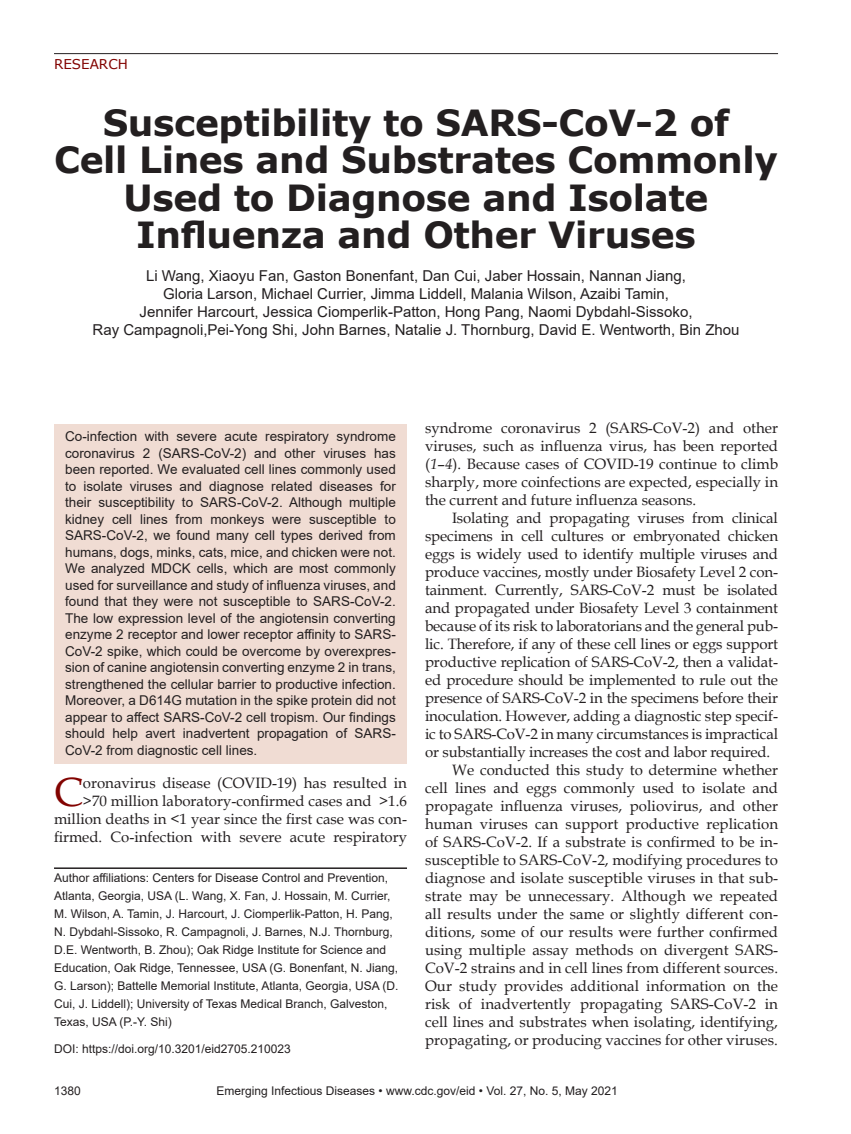
<style>
.page{position:relative;width:851px;height:1134px;background:#fff}
.page>*{position:absolute;margin:0;border:0;box-sizing:border-box;transform-origin:0 0}
.t1{font:40.8px "Book Antiqua";color:#820301}
.t2{font:700 36px/37.5px "Verdana";letter-spacing:-.01em;color:#231f20;text-align:center}
.t3{font:15px/18px "Book Antiqua";color:#231f20;text-align:right}
.t4{font:15px/18px "Arial";color:#231f20;text-align:center}
.t5{font:13.5px/16.5px "Arial";color:#231f20;text-align:justify}
.t6{font:13.5px "Verdana";color:#820301}
.t7{font:12px/18px "Arial";color:#231f20}
.s1{font-style:italic}
</style>
<div class="page">
<hr style="left:54px;top:53px;width:724px;height:1px;background:#231f20">
<div style="left:54px;top:424px;width:353px;height:340px;background:#f0dcd3"></div>
<hr style="left:54px;top:867px;width:353px;height:2px;background:#231f20">
<p class="t6" style="left:54px;top:55px;width:75px">RESEARCH</p>
<h2 class="t2" style="left:54px;top:103px;width:725px">Susceptibility to SARS-CoV-2 of<br>Cell Lines and Substrates Commonly<br>Used to Diagnose and Isolate<br>Influenza and Other Viruses</h2>
<p class="t4" style="left:92px;top:267px;width:648px">Li Wang, Xiaoyu Fan, Gaston Bonenfant, Dan Cui, Jaber Hossain, Nannan Jiang,<br>Gloria Larson, Michael Currier, Jimma Liddell, Malania Wilson, Azaibi Tamin,<br>Jennifer Harcourt, Jessica Ciomperlik-Patton, Hong Pang, Naomi Dybdahl-Sissoko,<br>Ray Campagnoli,Pei-Yong Shi, John Barnes, Natalie J. Thornburg, David E. Wentworth, Bin Zhou</p>
<p class="t5" style="left:65px;top:428px;width:332px">Co-infection with severe acute respiratory syndrome coronavirus 2 (SARS-CoV-2) and other viruses has been reported. We evaluated cell lines commonly used to isolate viruses and diagnose related diseases for their susceptibility to SARS-CoV-2. Although multiple kidney cell lines from monkeys were susceptible to SARS-CoV-2, we found many cell types derived from humans, dogs, minks, cats, mice, and chicken were not.<br>We analyzed MDCK cells, which are most commonly used for surveillance and study of influenza viruses, and found that they were not susceptible to SARS-CoV-2.<br>The low expression level of the angiotensin converting enzyme 2 receptor and lower receptor affi nity to SARS-CoV-2 spike, which could be overcome by overexpres&shy;sion of canine angiotensin converting enzyme 2 in trans, strengthened the cellular barrier to productive infection.<br>Moreover, a D614G mutation in the spike protein did not appear to affect SARS-CoV-2 cell tropism. Our findings should help avert inadvertent propagation of SARS-CoV-2 from diagnostic cell lines.</p>
<p class="t3" style="left:54px;top:774px;width:354px">oronavirus disease (COVID-19) has resulted in<br>&gt;70 million laboratory-confirmed cases and &gt;1.6 million deaths in &lt;1 year since the first case was con&shy;firmed. Co-infection with severe acute respiratory</p>
<h1 class="t1" style="left:54px;top:764px;width:30px">C</h1>
<p class="t7" style="left:54px;top:869px;width:346px">Author affi liations: Centers for Disease Control and Prevention, Atlanta, Georgia, USA (L. Wang, X. Fan, J. Hossain, M. Currier, M. Wilson, A. Tamin, J. Harcourt, J. Ciomperlik-Patton, H. Pang, N. Dybdahl-Sissoko, R. Campagnoli, J. Barnes, N.J. Thornburg, D.E. Wentworth, B. Zhou); Oak Ridge Institute for Science and Education, Oak Ridge, Tennessee, USA (G. Bonenfant, N. Jiang, G. Larson); Battelle Memorial Institute, Atlanta, Georgia, USA (D.<br>Cui, J. Liddell); University of Texas Medical Branch, Galveston, Texas, USA (P.-Y. Shi)</p>
<p class="t7" style="left:54px;top:1040px;width:238px">DOI: https://doi.org/10.3201/eid2705.210023</p>
<p class="t3" style="left:425px;top:419px;width:354px;text-align:justify">syndrome coronavirus 2 (SARS-CoV-2) and other viruses, such as influenza virus, has been reported (<span class="s1">1</span>–<span class="s1">4</span>). Because cases of COVID-19 continue to climb sharply, more coinfections are expected, especially in the current and future influenza seasons.</p>
<p class="t3" style="left:452px;top:509px;width:327px">Isolating and propagating viruses from clinical</p>
<p class="t3" style="left:425px;top:527px;width:354px">specimens in cell cultures or embryonated chicken</p>
<p class="t3" style="left:425px;top:545px;width:354px">eggs is widely used to identify multiple viruses and</p>
<p class="t3" style="left:425px;top:563px;width:354px">produce vaccines, mostly under Biosafety Level 2 con-</p>
<p class="t3" style="left:425px;top:581px;width:354px">tainment. Currently, SARS-CoV-2 must be isolated</p>
<p class="t3" style="left:425px;top:599px;width:354px">and propagated under Biosafety Level 3 containment</p>
<p class="t3" style="left:425px;top:617px;width:354px">because of its risk to laboratorians and the general pub-</p>
<p class="t3" style="left:425px;top:635px;width:354px">lic. Therefore, if any of these cell lines or eggs support</p>
<p class="t3" style="left:425px;top:653px;width:354px">productive replication of SARS-CoV-2, then a validat-</p>
<p class="t3" style="left:425px;top:671px;width:354px">ed procedure should be implemented to rule out the</p>
<p class="t3" style="left:425px;top:689px;width:354px">presence of SARS-CoV-2 in the specimens before their</p>
<p class="t3" style="left:425px;top:707px;width:354px">inoculation. However, adding a diagnostic step specif-</p>
<p class="t3" style="left:425px;top:725px;width:354px">ic to SARS-CoV-2 in many circumstances is impractical</p>
<p class="t3" style="left:425px;top:743px;width:347px">or substantially increases the cost and labor required.</p>
<p class="t3" style="left:452px;top:761px;width:327px">We conducted this study to determine whether</p>
<p class="t3" style="left:425px;top:779px;width:354px">cell lines and eggs commonly used to isolate and</p>
<p class="t3" style="left:425px;top:797px;width:354px">propagate influenza viruses, poliovirus, and other</p>
<p class="t3" style="left:425px;top:815px;width:354px">human viruses can support productive replication</p>
<p class="t3" style="left:425px;top:833px;width:354px">of SARS-CoV-2. If a substrate is confirmed to be in-</p>
<p class="t3" style="left:425px;top:851px;width:354px">susceptible to SARS-CoV-2, modifying procedures to</p>
<p class="t3" style="left:425px;top:869px;width:354px">diagnose and isolate susceptible viruses in that sub-</p>
<p class="t3" style="left:425px;top:887px;width:354px">strate may be unnecessary. Although we repeated</p>
<p class="t3" style="left:425px;top:905px;width:354px">all results under the same or slightly different con-</p>
<p class="t3" style="left:425px;top:923px;width:354px">ditions, some of our results were further confirmed</p>
<p class="t3" style="left:425px;top:941px;width:354px">using multiple assay methods on divergent SARS-</p>
<p class="t3" style="left:425px;top:959px;width:354px">CoV-2 strains and in cell lines from different sources.</p>
<p class="t3" style="left:425px;top:977px;width:354px">Our study provides additional information on the</p>
<p class="t3" style="left:425px;top:995px;width:354px">risk of inadvertently propagating SARS-CoV-2 in</p>
<p class="t3" style="left:425px;top:1013px;width:354px">cell lines and substrates when isolating, identifying,</p>
<p class="t3" style="left:425px;top:1031px;width:354px">propagating, or producing vaccines for other viruses.</p>
<p class="t7" style="left:54px;top:1082px;width:28px">1380</p>
<p class="t7" style="left:216px;top:1082px;width:403px">Emerging Infectious Diseases • www.cdc.gov/eid • Vol. 27, No. 5, May 2021</p>
</div>
